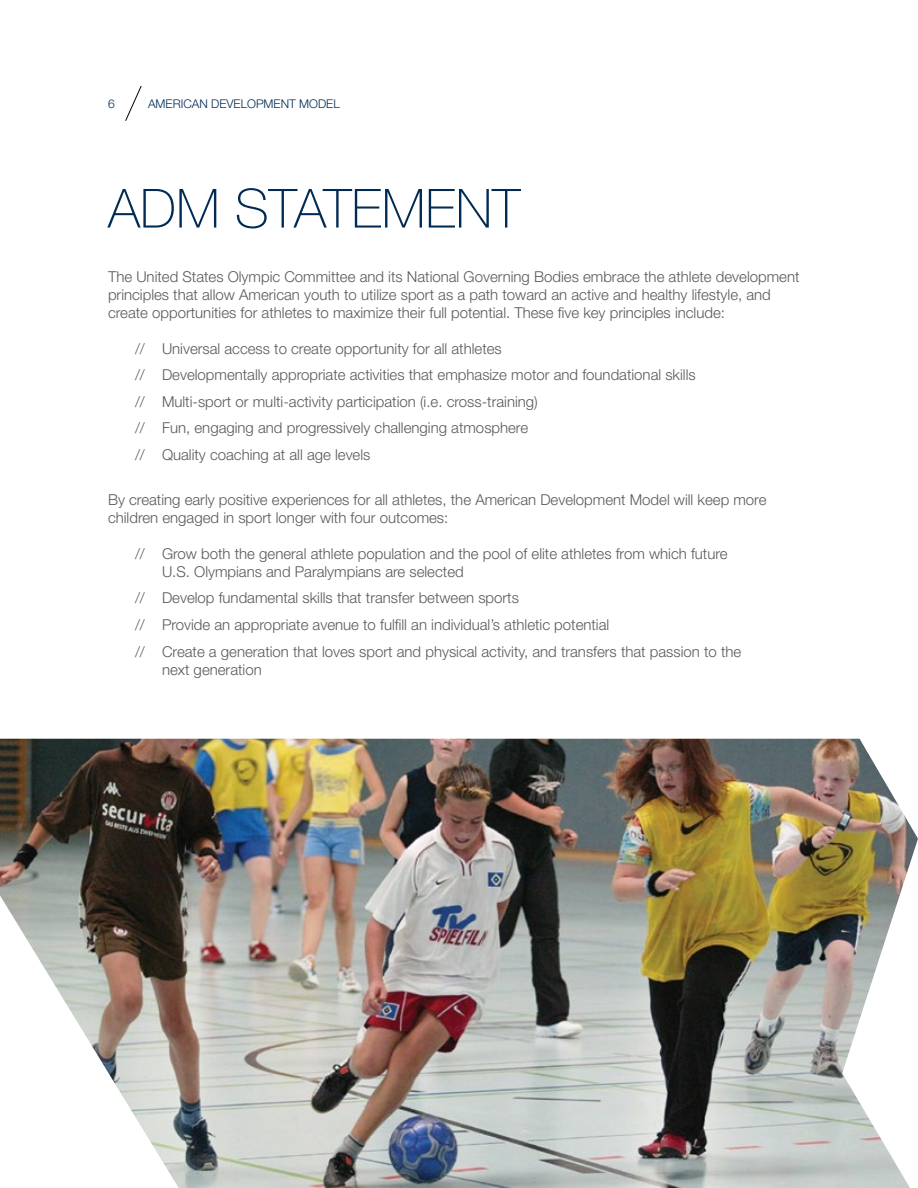
<style>
.page{position:relative;width:918px;height:1188px;background:#fff}
.page>*{position:absolute;margin:0;border:0;box-sizing:border-box;transform-origin:0 0}
.t1{font:100 54px "Helvetica Neue LT Pro";color:#002b54}
.t2{font:300 15px/26.7px "Helvetica Neue LT Pro";color:#58595b}
.t3{font:300 12px "Helvetica Neue LT Pro";color:#002b54}
</style>
<div class="page">
<svg style="left:125px;top:86px;width:17px;height:35px"></svg>
<img style="left:0;top:739px;width:918px;height:449px">
<p class="t3" style="left:108px;top:96px;width:8px">6</p>
<p class="t3" style="left:148px;top:96px;width:193px">AMERICAN DEVELOPMENT MODEL</p>
<h1 class="t1" style="left:108px;top:177px;width:414px">ADM STATEMENT</h1>
<p class="t2" style="left:108px;top:267px;width:693px;line-height:18px">The United States Olympic Committee and its National Governing Bodies embrace the athlete development principles that allow American youth to utilize sport as a path toward an active and healthy lifestyle, and create opportunities for athletes to maximize their full potential. These five key principles include:</p>
<p class="t2" style="left:135px;top:335px;width:562px">// Universal access to create opportunity for all athletes<br>// Developmentally appropriate activities that emphasize motor and foundational skills // Multi-sport or multi-activity participation (i. e. cross-training)<br>// Fun, engaging and progressively challenging atmosphere<br>// Quality coaching at all age levels</p>
<p class="t2" style="left:108px;top:490px;width:660px;line-height:18px">By creating early positive experiences for all athletes, the American Development Model will keep more children engaged in sport longer with four outcomes:</p>
<p class="t2" style="left:162px;top:544px;width:567px;line-height:18px;text-indent:-27px">// Grow both the general athlete population and the pool of elite athletes from which future<br>U. S. Olympians and Paralympians are selected</p>
<p class="t2" style="left:135px;top:584px;width:608px">// Develop fundamental skills that transfer between sports<br>// Provide an appropriate avenue to fulfill an individual’s athletic potential<br>// Create a generation that loves sport and physical activity, and transfers that passion to the</p>
<p class="t2" style="left:162px;top:656px;width:101px">next generation</p>
</div>
